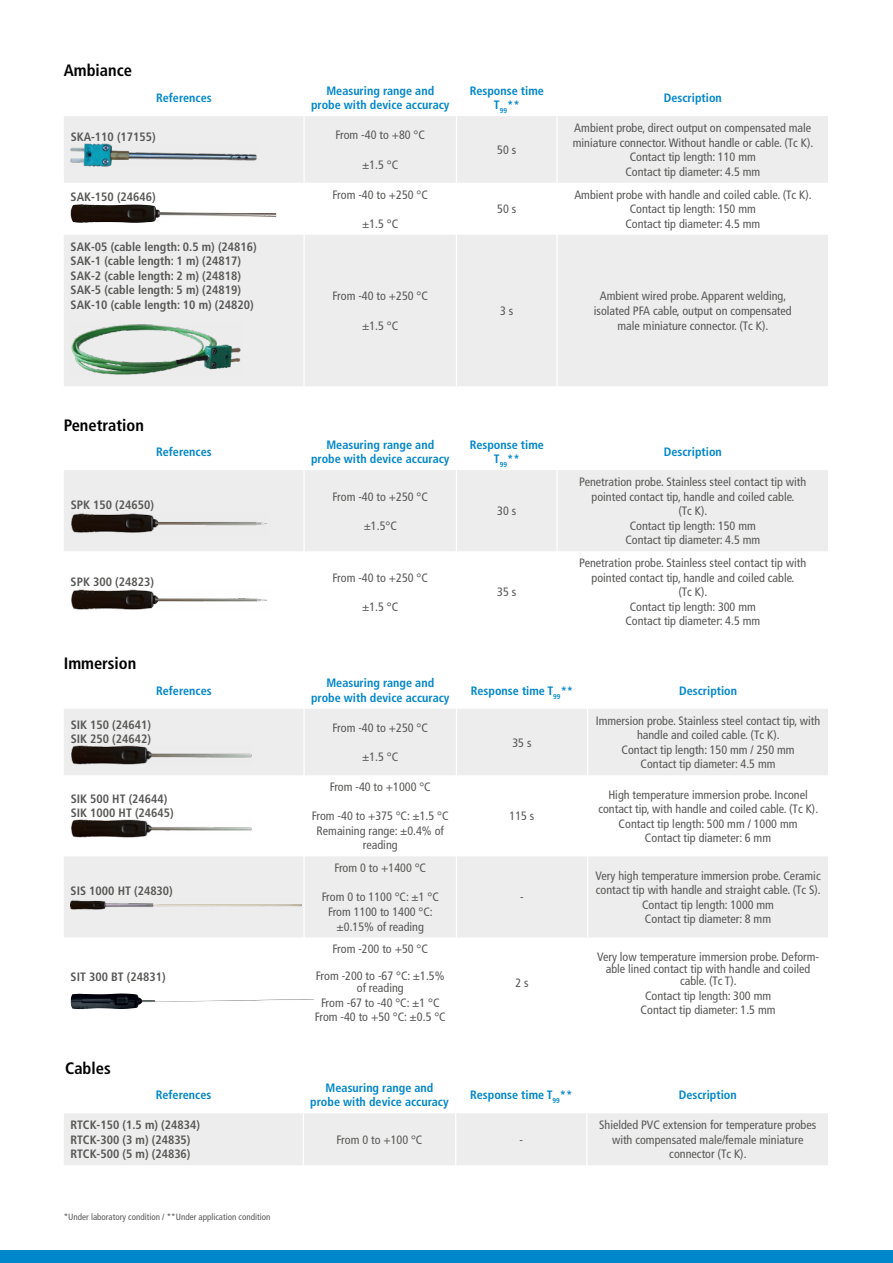
<style>
.page{position:relative;width:893px;height:1263px;background:#fff}
.page>*{position:absolute;margin:0;border:0;box-sizing:border-box;transform-origin:0 0}
.t1{font:700 condensed 16.5px "Frutiger LT Std";color:#000}
.t2{font:condensed 12.15px/14.5px "Frutiger LT Std";color:#575756;text-align:center}
.t3{font:700 condensed 12.15px/14.5px "Frutiger LT Std";color:#575756}
.t4{font:700 condensed 12.15px/14.5px "Frutiger LT Std";color:#0086ca;text-align:center}
.t5{font:condensed 9px "Frutiger LT Std";color:#575756}
</style>
<div class="page">
<svg style="left:64px;top:116px;width:764px;height:270px;fill:#ededed"></svg>
<hr style="left:303px;top:116px;width:2px;height:67px;background:#fff">
<hr style="left:456px;top:116px;width:1px;height:67px;background:#fff">
<hr style="left:556px;top:116px;width:2px;height:67px;background:#fff">
<hr style="left:303px;top:183px;width:2px;height:52px;background:#fff">
<hr style="left:456px;top:183px;width:1px;height:52px;background:#fff">
<hr style="left:556px;top:183px;width:2px;height:52px;background:#fff">
<hr style="left:303px;top:235px;width:2px;height:151px;background:#fff">
<hr style="left:456px;top:235px;width:1px;height:151px;background:#fff">
<hr style="left:556px;top:235px;width:2px;height:151px;background:#fff">
<img style="left:71px;top:144px;width:186px;height:23px">
<img style="left:71px;top:203px;width:210px;height:23px">
<img style="left:71px;top:324px;width:171px;height:53px">
<div style="left:64px;top:470px;width:764px;height:81px;background:#ededed"></div>
<hr style="left:303px;top:470px;width:2px;height:81px;background:#fff">
<hr style="left:456px;top:470px;width:1px;height:81px;background:#fff">
<hr style="left:556px;top:470px;width:2px;height:81px;background:#fff">
<img style="left:71px;top:512px;width:199px;height:23px">
<img style="left:71px;top:589px;width:197px;height:21px">
<svg style="left:64px;top:709px;width:764px;height:228px;fill:#ededed"></svg>
<hr style="left:303px;top:709px;width:2px;height:66px;background:#fff">
<hr style="left:456px;top:709px;width:1px;height:66px;background:#fff">
<hr style="left:587px;top:709px;width:1px;height:66px;background:#fff">
<hr style="left:303px;top:775px;width:2px;height:81px;background:#fff">
<hr style="left:456px;top:775px;width:1px;height:81px;background:#fff">
<hr style="left:587px;top:775px;width:1px;height:81px;background:#fff">
<hr style="left:303px;top:856px;width:2px;height:81px;background:#fff">
<hr style="left:456px;top:856px;width:1px;height:81px;background:#fff">
<hr style="left:587px;top:856px;width:1px;height:81px;background:#fff">
<img style="left:71px;top:746px;width:182px;height:18px">
<img style="left:71px;top:820px;width:182px;height:18px">
<img style="left:71px;top:900px;width:231px;height:10px">
<img style="left:71px;top:993px;width:243px;height:16px">
<div style="left:64px;top:1113px;width:764px;height:52px;background:#ededed"></div>
<hr style="left:303px;top:1113px;width:1px;height:52px;background:#fff">
<hr style="left:455px;top:1113px;width:1px;height:52px;background:#fff">
<hr style="left:586px;top:1113px;width:1px;height:52px;background:#fff">
<div style="left:0;top:1251px;width:893px;height:12px;background:#0086ca"></div>
<h1 class="t1" style="left:64px;top:61px;width:70px">Ambiance</h1>
<p class="t4" style="left:156px;top:91px;width:57px">References</p>
<p class="t4" style="left:311px;top:83px;width:140px">Measuring range and probe with device accuracy</p>
<p class="t4" style="left:470px;top:83px;width:76px">Response time<br>T<sub>99</sub>**</p>
<p class="t4" style="left:664px;top:91px;width:60px">Description</p>
<p class="t3" style="left:71px;top:130px;width:87px">SKA-110 (17155)</p>
<p class="t2" style="left:336px;top:128px;width:91px">From -40 to +80 °C</p>
<p class="t2" style="left:362px;top:157px;width:38px">±1.5 °C</p>
<p class="t3" style="left:71px;top:189px;width:87px">SAK-150 (24646)</p>
<p class="t2" style="left:333px;top:187px;width:97px">From -40 to +250 °C</p>
<p class="t2" style="left:362px;top:216px;width:38px">±1.5 °C</p>
<p class="t3" style="left:71px;top:239px;width:188px">SAK-05 (cable length: 0.5 m) (24816)<br>SAK-1 (cable length: 1 m) (24817)<br>SAK-2 (cable length: 2 m) (24818)<br>SAK-5 (cable length: 5 m) (24819)<br>SAK-10 (cable length: 10 m) (24820)</p>
<h1 class="t1" style="left:64px;top:416px;width:82px">Penetration</h1>
<p class="t2" style="left:333px;top:289px;width:97px">From -40 to +250 °C</p>
<p class="t2" style="left:362px;top:318px;width:38px">±1.5 °C</p>
<p class="t2" style="left:497px;top:143px;width:21px">50 s</p>
<p class="t2" style="left:497px;top:202px;width:21px">50 s</p>
<p class="t2" style="left:500px;top:304px;width:15px">3 s</p>
<p class="t2" style="left:573px;top:121px;width:242px">Ambient probe, direct output on compensated male miniature connector. Without handle or cable. (Tc K).<br>Contact tip length: 110 mm<br>Contact tip diameter: 4.5 mm</p>
<p class="t2" style="left:574px;top:187px;width:239px">Ambient probe with handle and coiled cable. (Tc K).<br>Contact tip length: 150 mm<br>Contact tip diameter: 4.5 mm</p>
<p class="t2" style="left:594px;top:289px;width:199px">Ambient wired probe. Apparent welding, isolated PFA cable, output on compensated male miniature connector. (Tc K).</p>
<p class="t4" style="left:156px;top:444px;width:57px">References</p>
<p class="t4" style="left:311px;top:437px;width:140px">Measuring range and probe with device accuracy</p>
<p class="t4" style="left:470px;top:437px;width:76px">Response time<br>T<sub>99</sub>**</p>
<p class="t4" style="left:664px;top:444px;width:60px">Description</p>
<p class="t3" style="left:71px;top:498px;width:85px">SPK 150 (24650)</p>
<p class="t3" style="left:71px;top:575px;width:85px">SPK 300 (24823)</p>
<h1 class="t1" style="left:64px;top:653px;width:74px">Immersion</h1>
<p class="t2" style="left:333px;top:489px;width:97px">From -40 to +250 °C</p>
<p class="t2" style="left:364px;top:518px;width:35px">±1.5°C</p>
<p class="t2" style="left:333px;top:570px;width:97px">From -40 to +250 °C</p>
<p class="t2" style="left:362px;top:599px;width:38px">±1.5 °C</p>
<p class="t2" style="left:497px;top:504px;width:21px">30 s</p>
<p class="t2" style="left:497px;top:585px;width:21px">35 s</p>
<p class="t2" style="left:579px;top:475px;width:229px">Penetration probe. Stainless steel contact tip with pointed contact tip, handle and coiled cable.<br>(Tc K).<br>Contact tip length: 150 mm<br>Contact tip diameter: 4.5 mm</p>
<p class="t2" style="left:579px;top:556px;width:229px">Penetration probe. Stainless steel contact tip with pointed contact tip, handle and coiled cable.<br>(Tc K).<br>Contact tip length: 300 mm<br>Contact tip diameter: 4.5 mm</p>
<p class="t4" style="left:156px;top:683px;width:57px">References</p>
<p class="t4" style="left:311px;top:676px;width:140px">Measuring range and probe with device accuracy</p>
<p class="t4" style="left:471px;top:683px;width:104px">Response time T<sub>99</sub>**</p>
<p class="t4" style="left:679px;top:683px;width:60px">Description</p>
<p class="t3" style="left:71px;top:717px;width:82px">SIK 150 (24641)<br>SIK 250 (24642)</p>
<p class="t2" style="left:333px;top:720px;width:97px">From -40 to +250 °C</p>
<p class="t2" style="left:362px;top:750px;width:38px">±1.5 °C</p>
<p class="t2" style="left:512px;top:735px;width:21px">35 s</p>
<p class="t3" style="left:71px;top:791px;width:105px">SIK 500 HT (24644)<br>SIK 1000 HT (24645)</p>
<p class="t3" style="left:71px;top:884px;width:104px">SIS 1000 HT (24830)</p>
<p class="t3" style="left:71px;top:970px;width:96px">SIT 300 BT (24831)</p>
<h1 class="t1" style="left:65px;top:1059px;width:47px">Cables</h1>
<p class="t2" style="left:330px;top:780px;width:103px">From -40 to +1000 °C</p>
<p class="t2" style="left:312px;top:809px;width:138px">From -40 to +375 °C: ±1.5 °C<br>Remaining range: ±0.4% of reading</p>
<p class="t2" style="left:510px;top:809px;width:26px">115 s</p>
<p class="t2" style="left:334px;top:861px;width:93px">From 0 to +1400 °C</p>
<p class="t2" style="left:322px;top:890px;width:119px">From 0 to 1100 °C: ±1 °C<br>From 1100 to 1400 °C: ±0.15% of reading</p>
<p class="t2" style="left:520px;top:890px;width:5px">-</p>
<p class="t2" style="left:316px;top:936px;width:130px;line-height:26.7px">From -200 to +50 °C<br>From -200 to -67 °C: ±1.5%</p>
<p class="t2" style="left:315px;top:981px;width:132px">of reading<br>From -67 to -40 °C: ±1 °C<br>From -40 to +50 °C: ±0.5 °C</p>
<p class="t2" style="left:515px;top:976px;width:15px">2 s</p>
<p class="t2" style="left:596px;top:713px;width:226px">Immersion probe. Stainless steel contact tip, with handle and coiled cable. (Tc K).<br>Contact tip length: 150 mm / 250 mm<br>Contact tip diameter: 4.5 mm</p>
<p class="t2" style="left:598px;top:787px;width:221px">High temperature immersion probe. Inconel contact tip, with handle and coiled cable. (Tc K).<br>Contact tip length: 500 mm / 1000 mm<br>Contact tip diameter: 6 mm</p>
<p class="t2" style="left:595px;top:868px;width:227px">Very high temperature immersion probe. Ceramic contact tip with handle and straight cable. (Tc S).<br>Contact tip length: 1000 mm<br>Contact tip diameter: 8 mm</p>
<p class="t2" style="left:597px;top:950px;width:224px;line-height:12.1px">Very low temperature immersion probe. Deform&shy;able lined contact tip with handle and coiled cable. (Tc T).</p>
<p class="t2" style="left:641px;top:988px;width:136px">Contact tip length: 300 mm<br>Contact tip diameter: 1.5 mm</p>
<p class="t4" style="left:156px;top:1088px;width:57px">References</p>
<p class="t4" style="left:310px;top:1080px;width:140px">Measuring range and probe with device accuracy</p>
<p class="t4" style="left:470px;top:1088px;width:104px">Response time T<sub>99</sub>**</p>
<p class="t4" style="left:679px;top:1088px;width:60px">Description</p>
<p class="t3" style="left:71px;top:1118px;width:131px">RTCK-150 (1.5 m) (24834)<br>RTCK-300 (3 m) (24835)<br>RTCK-500 (5 m) (24836)</p>
<p class="t2" style="left:599px;top:1118px;width:219px">Shielded PVC extension for temperature probes with compensated male/female miniature connector (Tc K).</p>
<p class="t2" style="left:337px;top:1132px;width:87px">From 0 to +100 °C</p>
<p class="t2" style="left:519px;top:1132px;width:5px">-</p>
<p class="t5" style="left:64px;top:1211px;width:208px">*Under laboratory condition / **Under application condition</p>
</div>
